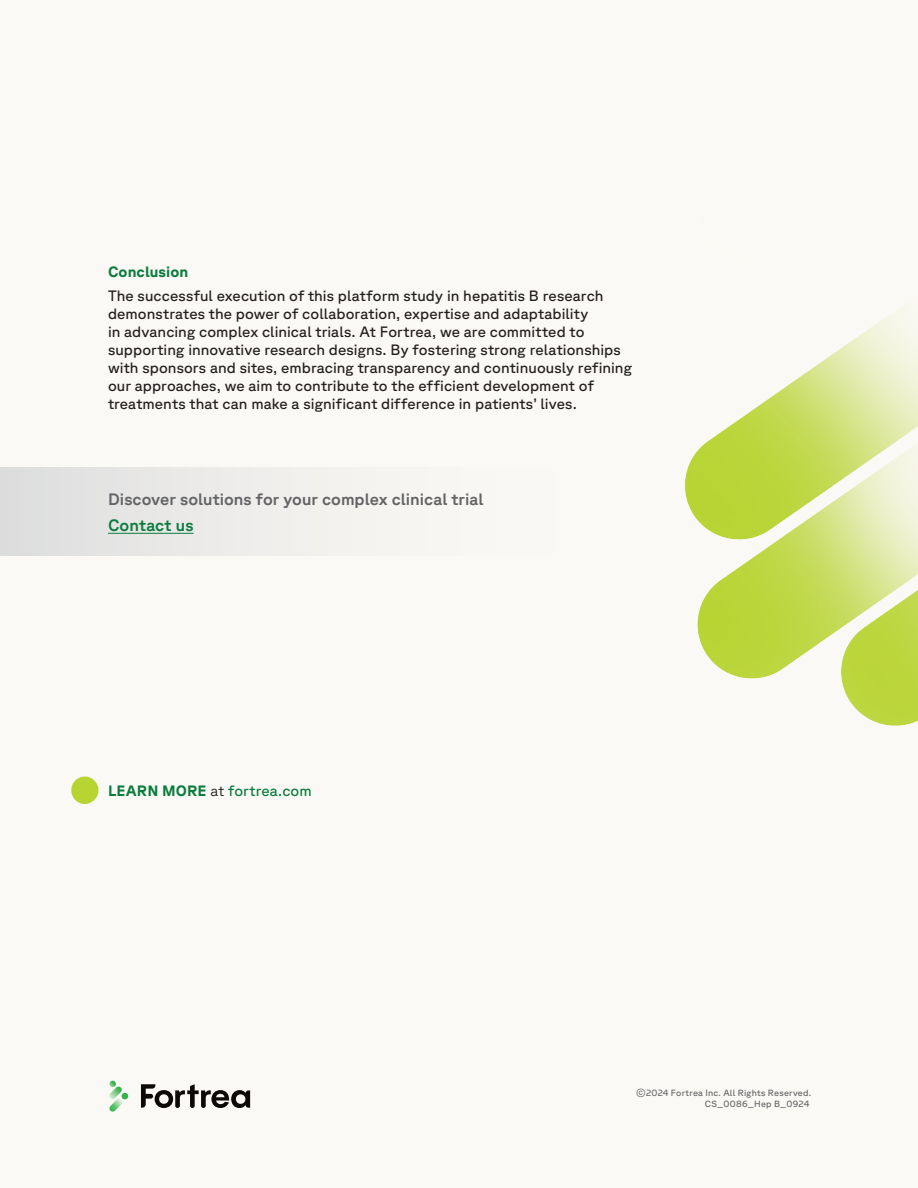
<style>
.page{position:relative;width:918px;height:1188px;background:#fbf9f5}
.page>*{position:absolute;margin:0;border:0;box-sizing:border-box;transform-origin:0 0}
.Body_Header_-_Forest{font:500 16.5px "GT Planar";color:#636366}
.Body_Header_-_Forest-2{font:500 16.5px "GT Planar";letter-spacing:.01em;color:#0b7c3e}
.Body_Copy{font:15px/18px "GT Planar";letter-spacing:.005em;color:#231f20}
.Body_Copy-2{font:15px "GT Planar";letter-spacing:.005em;color:#0b7c3e}
.Body_Header_-_Forest-3{font:700 15px "GT Planar";letter-spacing:.01em;color:#0b7c3e}
.t1{font:9px/10.8px "GT Planar";letter-spacing:.025em;color:#636366;text-align:right}
.s1{font-weight:700}
.s2{font-weight:300;color:#231f20}
</style>
<div class="page">
<svg style="left:141px;top:1084px;width:109px;height:24px"></svg>
<svg style="left:109px;top:1081px;width:20px;height:31px"></svg>
<div style="left:0;top:468px;width:564px;height:88px;background:linear-gradient(to right,#dedfdf,#fefcf7)"></div>
<svg style="left:71px;top:776px;width:28px;height:28px"></svg>
<img style="left:685px;top:313px;width:233px;height:413px">
<hr style="left:108px;top:533px;width:86px;height:1px;background:#0b7c3e">
<p class="Body_Header_-_Forest-3" style="left:108px;top:262px;width:82px">Conclusion</p>
<p class="Body_Copy" style="left:108px;top:287px;width:526px">The successful execution of this platform study in hepatitis B research demonstrates the power of collaboration, expertise and adaptability<br>in advancing complex clinical trials. At Fortrea, we are committed to supporting innovative research designs. By fostering strong relationships with sponsors and sites, embracing transparency and continuously refining our approaches, we aim to contribute to the efficient development of treatments that can make a significant difference in patients’ lives.</p>
<p class="Body_Header_-_Forest" style="left:108px;top:489px;width:377px">Discover solutions for your complex clinical trial</p>
<p class="Body_Header_-_Forest-2" style="left:108px;top:516px;width:87px">Contact us</p>
<p class="Body_Copy-2" style="left:108px;top:782px;width:205px"><span class="s1">LEARN MORE</span> <span class="s2">at</span> fortrea.com</p>
<p class="t1" style="left:636px;top:1087px;width:177px">©2024 Fortrea Inc. All Rights Reserved.<br>CS_0086_Hep B_0924</p>
</div>
